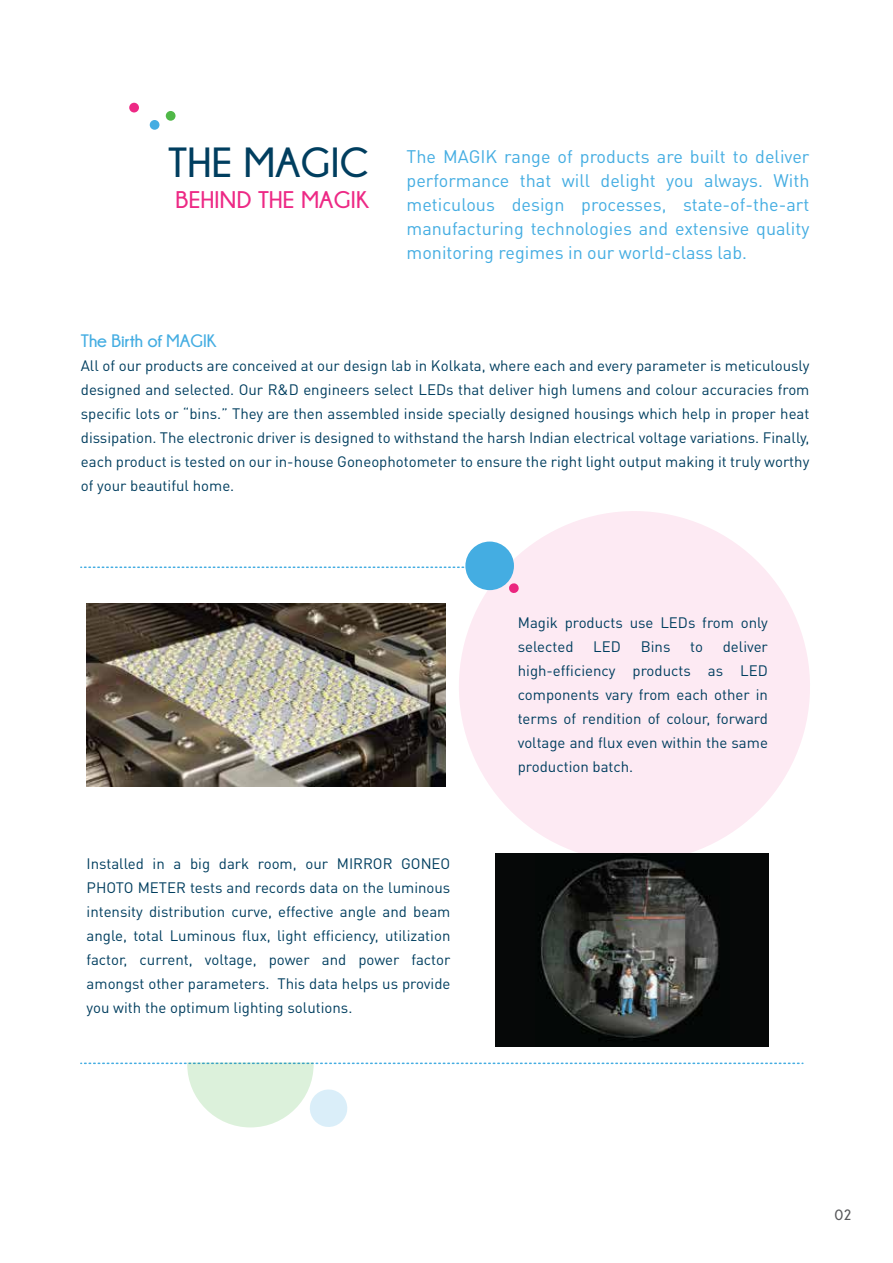
<style>
.page{position:relative;width:893px;height:1263px;background:#fff}
.page>*{position:absolute;margin:0;border:0;box-sizing:border-box;transform-origin:0 0}
.t1{font:700 42px "Champagne&Limousines";letter-spacing:.015em;color:#003e5f}
.t2{font:700 24px "Champagne&Limousines";letter-spacing:.015em;color:#ed2985}
.t3{font:18px/24px "DIN Pro";color:#44ade2;text-align:justify}
.t4{font:700 18px "Champagne&Limousines";color:#44ade2}
.t5{font:15px/24px "DIN Pro";color:#003e5f;text-align:justify}
.t6{font:700 15px "Champagne&Limousines";color:#58595b}
</style>
<div class="page">
<svg style="left:459px;top:511px;width:351px;height:351px;fill:#fdeaf3"></svg>
<div style="left:150px;top:120px;width:9px;height:10px;background:#44ade2;border-radius:50%"></div>
<div style="left:166px;top:111px;width:10px;height:10px;background:#50b848;border-radius:50%"></div>
<div style="left:129px;top:103px;width:10px;height:9px;background:#ed2985;border-radius:50%"></div>
<svg style="left:81px;top:566px;width:384px;height:2px"></svg>
<img style="left:535px;top:854px;width:195px;height:192px">
<div style="left:495px;top:854px;width:40px;height:192px;background:#060808"></div>
<div style="left:730px;top:854px;width:38px;height:192px;background:#060808"></div>
<svg style="left:81px;top:1062px;width:722px;height:65px"></svg>
<div style="left:465px;top:541px;width:49px;height:49px;background:#44ade2;border-radius:50%"></div>
<svg style="left:509px;top:583px;width:10px;height:10px"></svg>
<img style="left:87px;top:603px;width:358px;height:183px">
<h1 class="t1" style="left:168px;top:139px;width:202px">THE MAGIC</h1>
<h2 class="t2" style="left:176px;top:187px;width:195px">BEHIND THE MAGIK</h2>
<p class="t3" style="left:407px;top:143px;width:404px">The MAGIK range of products are built to deliver performance that will delight you always. With meticulous design processes, state-of-the-art manufacturing technologies and extensive quality monitoring regimes in our world-class lab.</p>
<p class="t4" style="left:81px;top:331px;width:137px">The Birth of MAGIK</p>
<p class="t5" style="left:81px;top:353px;width:730px">All of our products are conceived at our design lab in Kolkata, where each and every parameter is meticulously designed and selected. Our R&amp;D engineers select LEDs that deliver high lumens and colour accuracies from specific lots or “bins.” They are then assembled inside specially designed housings which help in proper heat dissipation. The electronic driver is designed to withstand the harsh Indian electrical voltage variations. Finally, each product is tested on our in-house Goneophotometer to ensure the right light output making it truly worthy of your beautiful home.</p>
<p class="t5" style="left:87px;top:851px;width:365px">Installed in a big dark room, our MIRROR GONEO PHOTO METER tests and records data on the luminous intensity distribution curve, effective angle and beam angle, total Luminous flux, light efficiency, utilization factor, current, voltage, power and power factor amongst other parameters. This data helps us provide you with the optimum lighting solutions.</p>
<p class="t5" style="left:518px;top:610px;width:252px">Magik products use LEDs from only selected</p>
<p class="t5" style="left:518px;top:634px;width:252px;text-indent:205px">deliver high-efficiency products as LED components vary from each other in terms of rendition of colour, forward voltage and flux even within the same production batch.</p>
<p class="t5" style="left:593px;top:634px;width:29px">LED</p>
<p class="t5" style="left:641px;top:634px;width:31px">Bins</p>
<p class="t5" style="left:690px;top:634px;width:14px">to</p>
<p class="t6" style="left:835px;top:1207px;width:18px">02</p>
</div>
